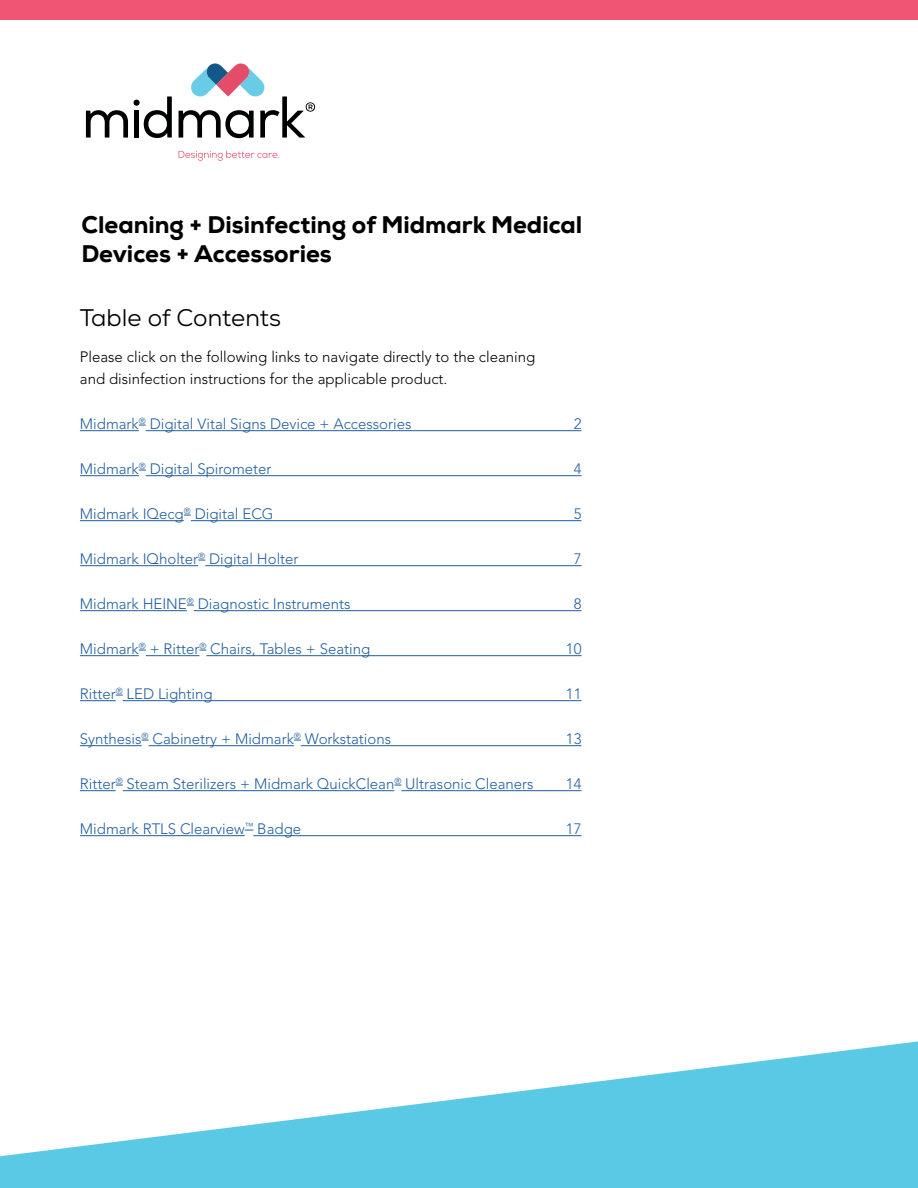
<style>
.page{position:relative;width:918px;height:1188px;background:#fff}
.page>*{position:absolute;margin:0;border:0;box-sizing:border-box;transform-origin:0 0}
.t1{font:800 24px/28.8px "Nexa";color:#000}
.t2{font:24px "Nexa";color:#000}
.t3{font:300 15px "Avenir";color:#215e9e}
.t4{font:300 15px/22.5px "Avenir";color:#000}
</style>
<div class="page">
<div style="left:0;top:0;width:918px;height:20px;background:#f05674"></div>
<svg style="left:0;top:1041px;width:918px;height:147px;fill:#59c9e6"></svg>
<hr style="left:80px;top:430px;width:59px;height:1px;background:#215e9e">
<hr style="left:146px;top:430px;width:436px;height:1px;background:#215e9e">
<hr style="left:80px;top:475px;width:59px;height:1px;background:#215e9e">
<hr style="left:146px;top:475px;width:436px;height:1px;background:#215e9e">
<hr style="left:80px;top:520px;width:104px;height:1px;background:#215e9e">
<hr style="left:191px;top:520px;width:391px;height:1px;background:#215e9e">
<hr style="left:80px;top:565px;width:118px;height:1px;background:#215e9e">
<hr style="left:205px;top:565px;width:377px;height:1px;background:#215e9e">
<hr style="left:80px;top:610px;width:107px;height:1px;background:#215e9e">
<hr style="left:194px;top:610px;width:388px;height:1px;background:#215e9e">
<hr style="left:80px;top:655px;width:59px;height:1px;background:#215e9e">
<hr style="left:146px;top:655px;width:53px;height:1px;background:#215e9e">
<hr style="left:206px;top:655px;width:376px;height:1px;background:#215e9e">
<hr style="left:80px;top:700px;width:36px;height:1px;background:#215e9e">
<hr style="left:123px;top:700px;width:459px;height:1px;background:#215e9e">
<hr style="left:80px;top:745px;width:62px;height:1px;background:#215e9e">
<hr style="left:149px;top:745px;width:145px;height:1px;background:#215e9e">
<hr style="left:301px;top:745px;width:281px;height:1px;background:#215e9e">
<hr style="left:80px;top:790px;width:36px;height:1px;background:#215e9e">
<hr style="left:123px;top:790px;width:271px;height:1px;background:#215e9e">
<hr style="left:401px;top:790px;width:181px;height:1px;background:#215e9e">
<hr style="left:80px;top:835px;width:165px;height:1px;background:#215e9e">
<hr style="left:253px;top:835px;width:329px;height:1px;background:#215e9e">
<svg style="left:179px;top:151px;width:100px;height:10px"></svg>
<svg style="left:86px;top:110px;width:42px;height:28px"></svg>
<svg style="left:134px;top:96px;width:38px;height:42px"></svg>
<svg style="left:179px;top:63px;width:136px;height:75px"></svg>
<h1 class="t1" style="left:81px;top:210px;width:503px">Cleaning + Disinfecting of Midmark Medical<br>Devices + Accessories</h1>
<h1 class="t2" style="left:80px;top:302px;width:203px">Table of Contents</h1>
<p class="t4" style="left:80px;top:345px;width:457px">Please click on the following links to navigate directly to the cleaning and disinfection instructions for the applicable product.</p>
<p class="t3" style="left:80px;top:415px;width:333px">Midmark<sup>®</sup> Digital Vital Signs Device + Accessories</p>
<p class="t3" style="left:574px;top:415px;width:9px">2</p>
<p class="t3" style="left:80px;top:460px;width:193px">Midmark<sup>®</sup> Digital Spirometer</p>
<p class="t3" style="left:574px;top:460px;width:9px">4</p>
<p class="t3" style="left:80px;top:505px;width:195px">Midmark IQecg<sup>®</sup> Digital ECG</p>
<p class="t3" style="left:574px;top:505px;width:9px">5</p>
<p class="t3" style="left:80px;top:550px;width:220px">Midmark IQholter<sup>®</sup> Digital Holter</p>
<p class="t3" style="left:574px;top:550px;width:9px">7</p>
<p class="t3" style="left:80px;top:595px;width:272px">Midmark HEINE<sup>®</sup> Diagnostic Instruments</p>
<p class="t3" style="left:574px;top:595px;width:9px">8</p>
<p class="t3" style="left:80px;top:640px;width:292px">Midmark<sup>®</sup> + Ritter<sup>®</sup> Chairs, Tables + Seating</p>
<p class="t3" style="left:566px;top:640px;width:17px">10</p>
<p class="t3" style="left:80px;top:685px;width:134px">Ritter<sup>®</sup> LED Lighting</p>
<p class="t3" style="left:566px;top:685px;width:17px">11</p>
<p class="t3" style="left:80px;top:730px;width:313px">Synthesis<sup>®</sup> Cabinetry + Midmark<sup>®</sup> Workstations</p>
<p class="t3" style="left:566px;top:730px;width:17px">13</p>
<p class="t3" style="left:80px;top:775px;width:455px">Ritter<sup>®</sup> Steam Sterilizers + Midmark QuickClean<sup>®</sup> Ultrasonic Cleaners</p>
<p class="t3" style="left:566px;top:775px;width:17px">14</p>
<p class="t3" style="left:80px;top:820px;width:223px">Midmark RTLS Clearview<sup>™</sup> Badge</p>
<p class="t3" style="left:566px;top:820px;width:17px">17</p>
</div>
